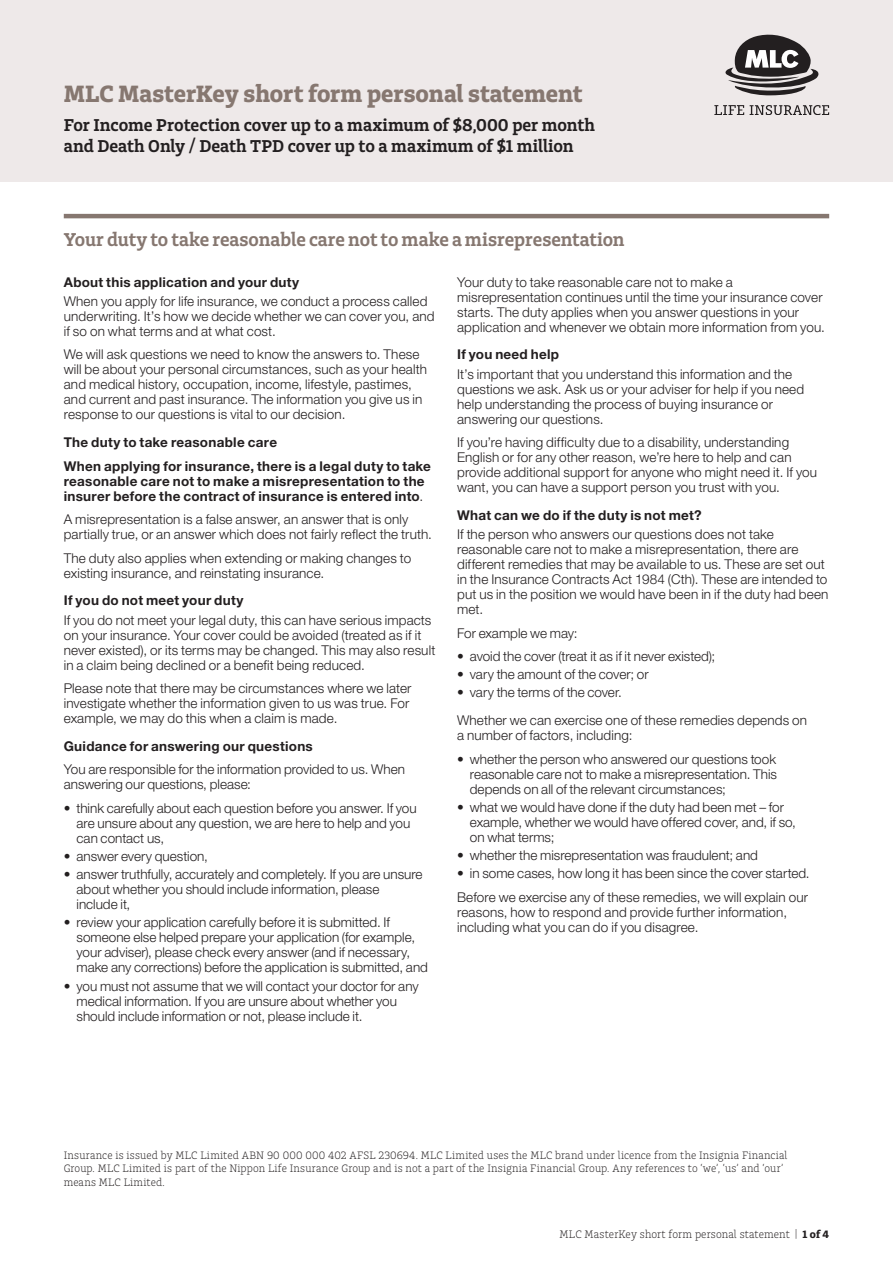
<style>
.page{position:relative;width:893px;height:1263px;background:#fff}
.page>*{position:absolute;margin:0;border:0;box-sizing:border-box;transform-origin:0 0}
.A4_Title{font:24.75px "Charlie Std Bld";color:#867770}
.Form_Section_Heading_w__Rule{font:19.5px "Charlie Std Sm Bld";color:#867770}
.A4_Title-2{font:18px/21px "Charlie Std Sm Bld";letter-spacing:-.005em;color:#231f20}
.Form__Body_Copy{font:300 13.5px/15px "Helvetica Neue LT Std";letter-spacing:.005em;color:#231f20}
.Form__Body_Copy-2{font:700 13.5px/15px "Helvetica Neue LT Std";letter-spacing:.02em;color:#231f20}
.Form__Body_Copy_space_before{font:300 13.5px/15px "Helvetica Neue LT Std";color:#231f20}
.t1{font:300 11.4px "Charlie Std";letter-spacing:.01em;color:#231f20}
.A4_Legals_Disclaimer{font:300 11.25px/13.5px "Charlie Std";letter-spacing:.01em;color:#231f20}
.s1{font-weight:300}
.s2{font-size:11.25px}
.s3{font-family:"Charlie Std Bld";font-weight:400;font-size:11.25px}
</style>
<div class="page">
<div style="left:0;top:0;width:893px;height:182px;background:#eee9e9"></div>
<svg style="left:725px;top:35px;width:94px;height:61px"></svg>
<svg style="left:714px;top:105px;width:30px;height:10px"></svg>
<svg style="left:750px;top:105px;width:79px;height:10px"></svg>
<hr style="left:64px;top:214px;width:765px;height:4px;background:#867770">
<p class="A4_Title" style="left:64px;top:77px;width:520px">MLC MasterKey short form personal statement</p>
<p class="A4_Title-2" style="left:64px;top:114px;width:533px">For Income Protection cover up to a maximum of $8,000 per month and Death Only / Death TPD cover up to a maximum of $1 million</p>
<p class="Form_Section_Heading_w__Rule" style="left:64px;top:227px;width:562px">Your duty to take reasonable care not to make a misrepresentation</p>
<p class="Form__Body_Copy-2" style="left:64px;top:274px;width:237px">About this application and your duty</p>
<p class="Form__Body_Copy" style="left:64px;top:293px;width:372px">When you apply for life insurance, we conduct a process called underwriting. It’s how we decide whether we can cover you, and if so on what terms and at what cost.</p>
<p class="Form__Body_Copy" style="left:64px;top:347px;width:365px">We will ask questions we need to know the answers to. These will be about your personal circumstances, such as your health and medical history, occupation, income, lifestyle, pastimes, and current and past insurance. The information you give us in response to our questions is vital to our decision.</p>
<p class="Form__Body_Copy-2" style="left:64px;top:434px;width:215px">The duty to take reasonable care</p>
<p class="Form__Body_Copy-2" style="left:64px;top:458px;width:369px">When applying for insurance, there is a legal duty to take reasonable care not to make a misrepresentation to the insurer before the contract of insurance is entered into<span class="s1">.</span></p>
<p class="Form__Body_Copy" style="left:64px;top:511px;width:370px">A misrepresentation is a false answer, an answer that is only partially true, or an answer which does not fairly reflect the truth.</p>
<p class="Form__Body_Copy" style="left:64px;top:550px;width:349px">The duty also applies when extending or making changes to existing insurance, and reinstating insurance.</p>
<p class="Form__Body_Copy-2" style="left:64px;top:593px;width:181px">If you do not meet your duty</p>
<p class="Form__Body_Copy" style="left:64px;top:612px;width:373px">If you do not meet your legal duty, this can have serious impacts on your insurance. Your cover could be avoided (treated as if it never existed), or its terms may be changed. This may also result in a claim being declined or a benefit being reduced.</p>
<p class="Form__Body_Copy" style="left:64px;top:680px;width:349px">Please note that there may be circumstances where we later investigate whether the information given to us was true. For example, we may do this when a claim is made.</p>
<p class="Form__Body_Copy-2" style="left:64px;top:738px;width:251px">Guidance for answering our questions</p>
<p class="Form__Body_Copy_space_before" style="left:64px;top:762px;width:343px">You are responsible for the information provided to us. When answering our questions, please:</p>
<p class="Form__Body_Copy" style="left:77px;top:800px;width:342px;text-indent:-13px">• think carefully about each question before you answer. If you are unsure about any question, we are here to help and you can contact us,</p>
<p class="Form__Body_Copy" style="left:64px;top:848px;width:146px">• answer every question,</p>
<p class="Form__Body_Copy" style="left:77px;top:867px;width:348px;text-indent:-13px">• answer truthfully, accurately and completely. If you are unsure about whether you should include information, please include it,</p>
<p class="Form__Body_Copy" style="left:77px;top:915px;width:353px;text-indent:-13px">• review your application carefully before it is submitted. If someone else helped prepare your application (for example, your adviser), please check every answer (and if necessary, make any corrections) before the application is submitted, and</p>
<p class="Form__Body_Copy" style="left:77px;top:978px;width:344px;text-indent:-13px">• you must not assume that we will contact your doctor for any medical information. If you are unsure about whether you should include information or not, please include it.</p>
<p class="Form__Body_Copy" style="left:457px;top:274px;width:369px">Your duty to take reasonable care not to make a misrepresentation continues until the time your insurance cover starts. The duty applies when you answer questions in your application and whenever we obtain more information from you.</p>
<p class="Form__Body_Copy-2" style="left:457px;top:347px;width:104px">If you need help</p>
<p class="Form__Body_Copy" style="left:457px;top:366px;width:349px">It’s important that you understand this information and the questions we ask. Ask us or your adviser for help if you need help understanding the process of buying insurance or answering our questions.</p>
<p class="Form__Body_Copy" style="left:457px;top:434px;width:361px">If you’re having difficulty due to a disability, understanding English or for any other reason, we’re here to help and can provide additional support for anyone who might need it. If you want, you can have a support person you trust with you.</p>
<p class="Form__Body_Copy-2" style="left:457px;top:507px;width:246px">What can we do if the duty is not met?</p>
<p class="Form__Body_Copy" style="left:457px;top:526px;width:373px">If the person who answers our questions does not take reasonable care not to make a misrepresentation, there are different remedies that may be available to us. These are set out in the Insurance Contracts Act 1984 (Cth). These are intended to put us in the position we would have been in if the duty had been met.</p>
<p class="Form__Body_Copy_space_before" style="left:457px;top:625px;width:122px">For example we may:</p>
<p class="Form__Body_Copy" style="left:457px;top:648px;width:260px">• avoid the cover (treat it as if it never existed);</p>
<p class="Form__Body_Copy" style="left:457px;top:667px;width:193px">• vary the amount of the cover; or</p>
<p class="Form__Body_Copy" style="left:457px;top:685px;width:166px">• vary the terms of the cover.</p>
<p class="Form__Body_Copy" style="left:457px;top:713px;width:352px">Whether we can exercise one of these remedies depends on a number of factors, including:</p>
<p class="Form__Body_Copy" style="left:470px;top:751px;width:309px;text-align:justify;text-indent:-13px">• whether the person who answered our questions took reasonable care not to make a misrepresentation. This depends on all of the relevant circumstances;</p>
<p class="Form__Body_Copy" style="left:470px;top:799px;width:328px;text-indent:-13px">• what we would have done if the duty had been met – for example, whether we would have offered cover, and, if so, on what terms;</p>
<p class="Form__Body_Copy" style="left:457px;top:847px;width:302px">• whether the misrepresentation was fraudulent; and</p>
<p class="Form__Body_Copy" style="left:457px;top:866px;width:354px">• in some cases, how long it has been since the cover started.</p>
<p class="Form__Body_Copy" style="left:457px;top:889px;width:352px">Before we exercise any of these remedies, we will explain our reasons, how to respond and provide further information, including what you can do if you disagree.</p>
<p class="A4_Legals_Disclaimer" style="left:64px;top:1148px;width:725px">Insurance is issued by MLC Limited ABN 90 000 000 402 AFSL 230694. MLC Limited uses the MLC brand under licence from the Insignia Financial<br>Group. MLC Limited is part of the Nippon Life Insurance Group and is not a part of the Insignia Financial Group. Any references to ‘we’, ‘us’ and ‘our’ means MLC Limited.</p>
<p class="t1" style="left:560px;top:1227px;width:271px">MLC MasterKey short form personal statement <span class="s2">|</span> <span class="s3">1 of 4</span></p>
</div>
